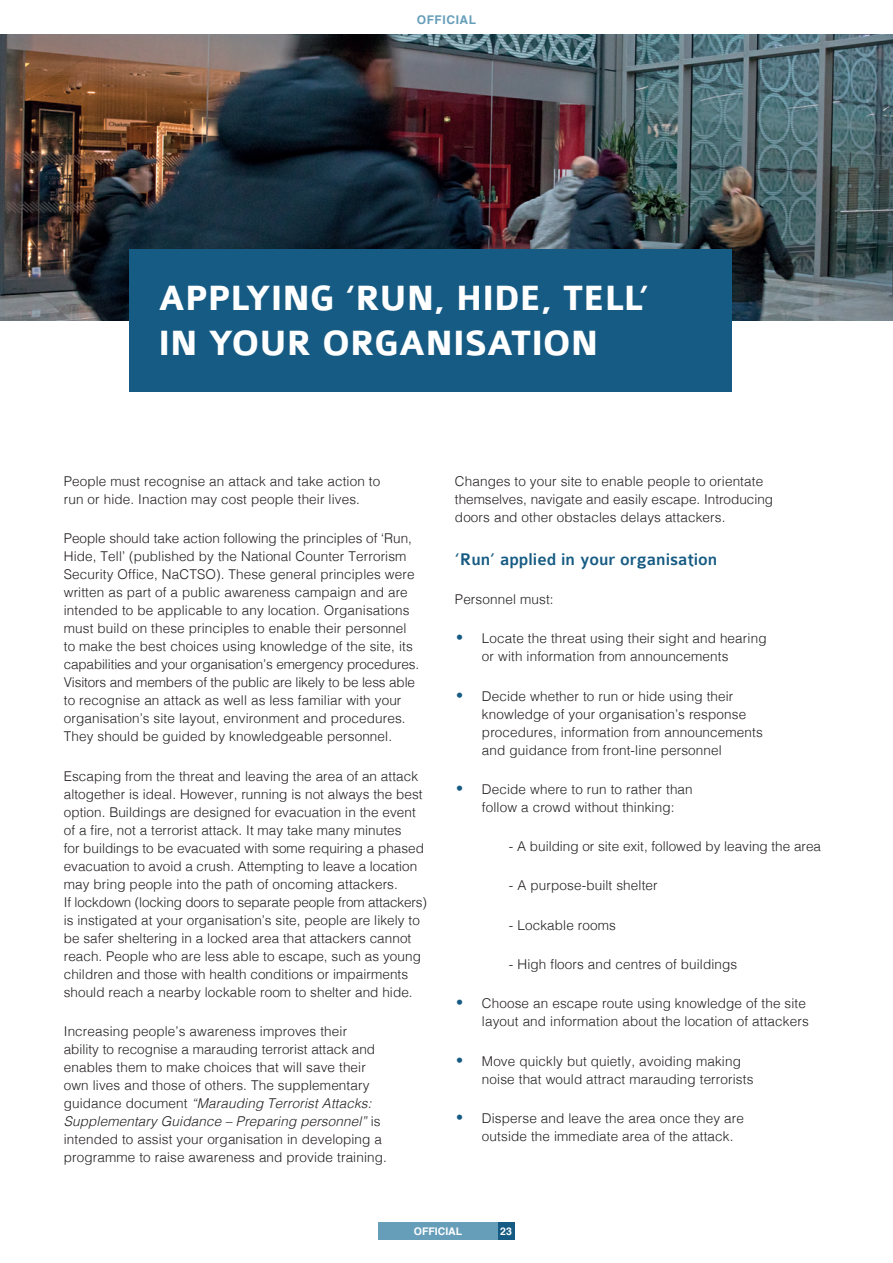
<style>
.page{position:relative;width:893px;height:1263px;background:#fff}
.page>*{position:absolute;margin:0;border:0;box-sizing:border-box;transform-origin:0 0}
.Title-main{font:700 37.5px/45px "Colaborate";letter-spacing:-.01em;color:#fff}
.Title-sub{font:500 18px "Colaborate";color:#165b83}
.Title-sub-2{font:300 13.5px/18px "Helvetica";letter-spacing:.01em;color:#231f20}
.t1{font:700 12px "Helvetica";letter-spacing:.05em;color:#669eba}
.t2{font:700 10.5px "Helvetica";color:#fff}
.s1{font-style:italic}
.s2{font-family:"Colaborate";font-weight:500;font-size:18px;color:#165b83}
</style>
<div class="page">
<div style="left:0;top:32px;width:893px;height:289px;background:#669eba;opacity:.5"></div>
<div style="left:129px;top:249px;width:602px;height:142px;background:#165b83"></div>
<div style="left:497px;top:1222px;width:17px;height:17px;background:#165b83"></div>
<div style="left:378px;top:1222px;width:119px;height:17px;background:#669eba"></div>
<p class="t1" style="left:417px;top:10px;width:61px">OFFICIAL</p>
<p class="Title-main" style="left:159px;top:277px;width:492px">APPLYING ‘RUN, HIDE, TELL’<br>IN YOUR ORGANISATION</p>
<p class="Title-sub-2" style="left:64px;top:471px;width:318px">People must recognise an attack and take action to run or hide. Inaction may cost people their lives.</p>
<p class="Title-sub-2" style="left:64px;top:528px;width:357px">People should take action following the principles of ‘Run, Hide, Tell’ (published by the National Counter Terrorism Security Office, NaCTSO). These general principles were written as part of a public awareness campaign and are intended to be applicable to any location. Organisations must build on these principles to enable their personnel to make the best choices using knowledge of the site, its capabilities and your organisation’s emergency procedures.<br>Visitors and members of the public are likely to be less able to recognise an attack as well as less familiar with your organisation’s site layout, environment and procedures.<br>They should be guided by knowledgeable personnel.</p>
<p class="Title-sub-2" style="left:64px;top:766px;width:365px">Escaping from the threat and leaving the area of an attack altogether is ideal. However, running is not always the best option. Buildings are designed for evacuation in the event of a fire, not a terrorist attack. It may take many minutes<br>for buildings to be evacuated with some requiring a phased evacuation to avoid a crush. Attempting to leave a location may bring people into the path of oncoming attackers.<br>If lockdown (locking doors to separate people from attackers) is instigated at your organisation’s site, people are likely to be safer sheltering in a locked area that attackers cannot reach. People who are less able to escape, such as young children and those with health conditions or impairments should reach a nearby lockable room to shelter and hide.</p>
<p class="Title-sub-2" style="left:64px;top:1021px;width:325px">Increasing people’s awareness improves their<br>ability to recognise a marauding terrorist attack and enables them to make choices that will save their own lives and those of others. The supplementary guidance document <span class="s1">“Marauding Terrorist Attacks:<br>Supplementary Guidance – Preparing personnel”</span> is intended to assist your organisation in developing a programme to raise awareness and provide training.</p>
<p class="Title-sub-2" style="left:455px;top:471px;width:320px">Changes to your site to enable people to orientate themselves, navigate and easily escape. Introducing doors and other obstacles delays attackers.</p>
<p class="Title-sub" style="left:455px;top:550px;width:264px">‘Run’ applied in your organisation</p>
<p class="Title-sub-2" style="left:455px;top:589px;width:100px">Personnel must:</p>
<p class="Title-sub-2" style="left:482px;top:629px;width:286px;text-indent:-27px"><span class="s2">•</span> Locate the threat using their sight and hearing or with information from announcements</p>
<p class="Title-sub-2" style="left:482px;top:686px;width:282px;text-indent:-27px"><span class="s2">•</span> Decide whether to run or hide using their knowledge of your organisation’s response procedures, information from announcements and guidance from front-line personnel</p>
<p class="Title-sub-2" style="left:482px;top:779px;width:212px;text-indent:-27px"><span class="s2">•</span> Decide where to run to rather than follow a crowd without thinking:</p>
<p class="Title-sub-2" style="left:509px;top:836px;width:314px">- A building or site exit, followed by leaving the area</p>
<p class="Title-sub-2" style="left:509px;top:876px;width:150px">- A purpose-built shelter</p>
<p class="Title-sub-2" style="left:509px;top:915px;width:109px">- Lockable rooms</p>
<p class="Title-sub-2" style="left:509px;top:954px;width:230px">- High floors and centres of buildings</p>
<p class="Title-sub-2" style="left:455px;top:993px;width:355px;text-align:right"><span class="s2">•</span> Choose an escape route using knowledge of the site layout and information about the location of attackers</p>
<p class="Title-sub-2" style="left:482px;top:1051px;width:273px;text-indent:-27px"><span class="s2">•</span> Move quickly but quietly, avoiding making noise that would attract marauding terrorists</p>
<p class="Title-sub-2" style="left:482px;top:1108px;width:264px;text-indent:-27px"><span class="s2">•</span> Disperse and leave the area once they are outside the immediate area of the attack.</p>
<p class="t2" style="left:414px;top:1223px;width:50px">OFFICIAL</p>
<p class="t2" style="left:500px;top:1223px;width:13px">23</p>
</div>
